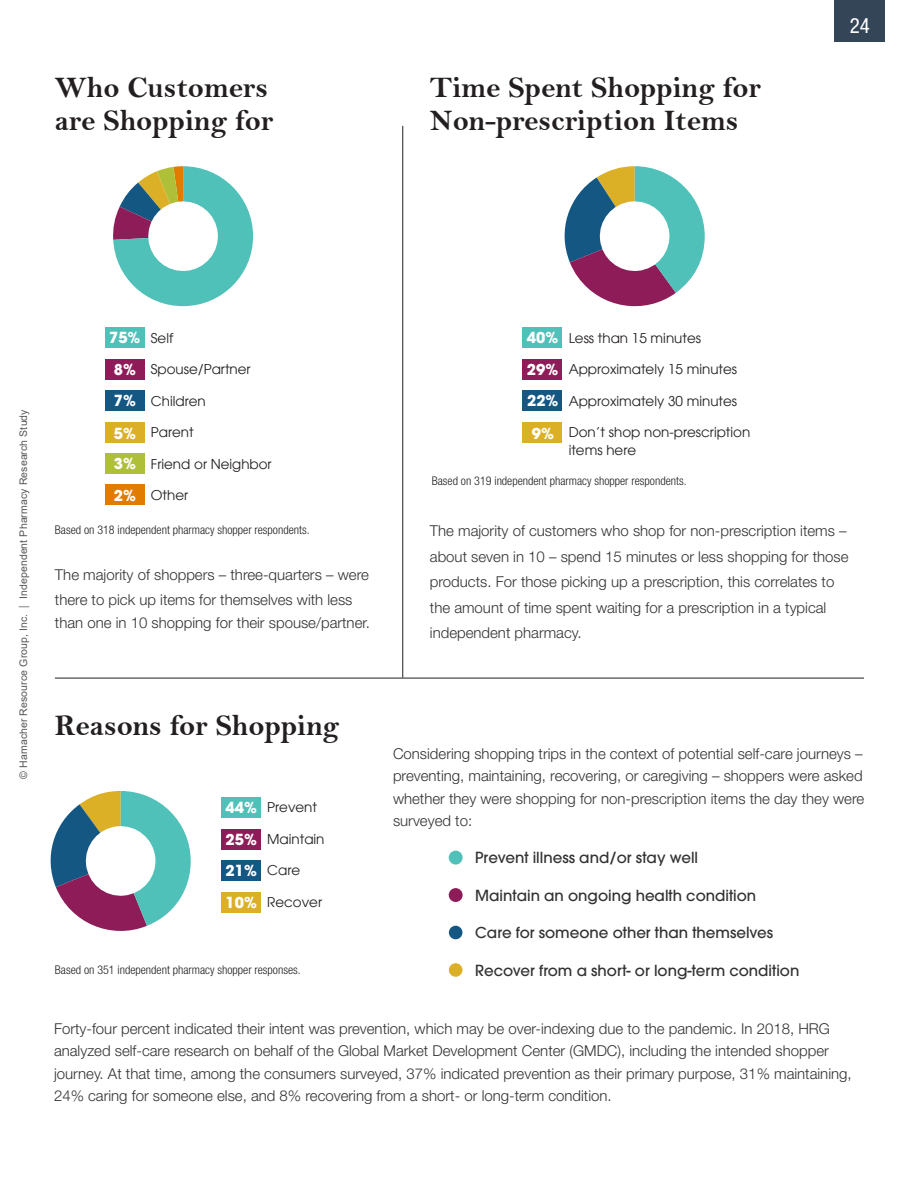
<style>
.page{position:relative;width:918px;height:1188px;background:#fff}
.page>*{position:absolute;margin:0;border:0;box-sizing:border-box;transform-origin:0 0}
.Serif_header{font:30px/33px "Bell MT Bold";color:#231f20}
.t1{font:condensed 21px "Helvetica Neue LT Std";color:#fff}
.Main_text{font:300 15px/22.5px "Helvetica Neue LT Std";color:#323234}
.t2{font:500 15px "Avant Garde";color:#323234}
.t3{font:700 15px "Avant Garde";color:#fff}
.Chart_lists{font:13.5px/18px "Avant Garde";color:#231f20}
.Sources{font:300 condensed 12px "Helvetica Neue LT Std";color:#231f20}
.t4{font:10.5px "Arial";letter-spacing:.01em;color:#57585a}
.s1{font-family:"Helvetica Neue LT Std"}
</style>
<div class="page">
<svg style="left:50px;top:791px;width:141px;height:140px"></svg>
<div style="left:221px;top:893px;width:40px;height:20px;background:#dcb026"></div>
<div style="left:221px;top:797px;width:40px;height:20px;background:#4fc1b8"></div>
<div style="left:221px;top:861px;width:40px;height:20px;background:#155783"></div>
<div style="left:221px;top:830px;width:40px;height:20px;background:#8e1c58"></div>
<hr style="left:55px;top:678px;width:809px;height:1px;background:#231f20">
<hr style="left:402px;top:126px;width:1px;height:552px;background:#231f20">
<div style="left:449px;top:851px;width:14px;height:14px;background:#4fc1b8;border-radius:50%"></div>
<div style="left:449px;top:888px;width:14px;height:14px;background:#8e1c58;border-radius:50%"></div>
<div style="left:449px;top:963px;width:13px;height:14px;background:#dcb026;border-radius:50%"></div>
<div style="left:449px;top:926px;width:13px;height:13px;background:#155783;border-radius:50%"></div>
<svg style="left:113px;top:166px;width:140px;height:140px"></svg>
<svg style="left:564px;top:166px;width:141px;height:141px"></svg>
<div style="left:105px;top:423px;width:39px;height:20px;background:#dcb026"></div>
<div style="left:105px;top:328px;width:39px;height:20px;background:#4fc1b8"></div>
<div style="left:105px;top:391px;width:39px;height:20px;background:#155783"></div>
<div style="left:105px;top:360px;width:39px;height:20px;background:#8e1c58"></div>
<div style="left:105px;top:454px;width:39px;height:20px;background:#afbf37"></div>
<div style="left:105px;top:485px;width:39px;height:20px;background:#e07c00"></div>
<div style="left:523px;top:423px;width:39px;height:20px;background:#dcb026"></div>
<div style="left:523px;top:328px;width:39px;height:20px;background:#4fc1b8"></div>
<div style="left:523px;top:391px;width:39px;height:20px;background:#155783"></div>
<div style="left:523px;top:360px;width:39px;height:20px;background:#8e1c58"></div>
<div style="left:835px;top:0;width:50px;height:42px;background:#344558"></div>
<p class="Serif_header" style="left:55px;top:70px;width:220px">Who Customers are Shopping for</p>
<p class="Serif_header" style="left:430px;top:70px;width:332px">Time Spent Shopping for<br>Non-prescription Items</p>
<h2 class="t1" style="left:850px;top:13px;width:22px">24</h2>
<p class="t4" style="left:16px;top:779px;width:371px;rotate:-90deg">© Hamacher Resource Group, Inc. <span class="s1">|</span> Independent Pharmacy Research Study</p>
<p class="t3" style="left:109px;top:328px;width:33px">75%</p>
<p class="t3" style="left:114px;top:360px;width:24px">8%</p>
<p class="t3" style="left:114px;top:391px;width:24px">7%</p>
<p class="t3" style="left:114px;top:423px;width:24px">5%</p>
<p class="t3" style="left:114px;top:454px;width:24px">3%</p>
<p class="t3" style="left:114px;top:485px;width:24px">2%</p>
<p class="Chart_lists" style="left:151px;top:329px;width:24px">Self</p>
<p class="Chart_lists" style="left:151px;top:360px;width:101px">Spouse/Partner</p>
<p class="Chart_lists" style="left:151px;top:392px;width:56px">Children</p>
<p class="Chart_lists" style="left:151px;top:423px;width:44px">Parent</p>
<p class="Chart_lists" style="left:151px;top:455px;width:122px">Friend or Neighbor</p>
<p class="Chart_lists" style="left:151px;top:486px;width:39px">Other</p>
<p class="t3" style="left:527px;top:328px;width:33px">40%</p>
<p class="t3" style="left:527px;top:360px;width:33px">29%</p>
<p class="t3" style="left:527px;top:391px;width:33px">22%</p>
<p class="t3" style="left:532px;top:423px;width:24px">9%</p>
<p class="Chart_lists" style="left:569px;top:329px;width:134px">Less than 15 minutes</p>
<p class="Chart_lists" style="left:569px;top:360px;width:170px">Approximately 15 minutes</p>
<p class="Chart_lists" style="left:569px;top:392px;width:170px">Approximately 30 minutes</p>
<p class="Chart_lists" style="left:569px;top:423px;width:183px">Don’t shop non-prescription items here</p>
<p class="Sources" style="left:432px;top:474px;width:256px">Based on 319 independent pharmacy shopper respondents.</p>
<p class="Sources" style="left:55px;top:523px;width:256px">Based on 318 independent pharmacy shopper respondents.</p>
<p class="Main_text" style="left:55px;top:562px;width:315px;line-height:25.5px">The majority of shoppers – three-quarters – were there to pick up items for themselves with less</p>
<p class="Main_text" style="left:55px;top:611px;width:317px">than one in 10 shopping for their spouse/partner.</p>
<p class="Main_text" style="left:430px;top:518px;width:420px;line-height:25.5px">The majority of customers who shop for non-prescription items – about seven in 10 – spend 15 minutes or less shopping for those products. For those picking up a prescription, this correlates to the amount of time spent waiting for a prescription in a typical independent pharmacy.</p>
<p class="Serif_header" style="left:55px;top:708px;width:286px">Reasons for Shopping</p>
<p class="t3" style="left:226px;top:798px;width:33px">44%</p>
<p class="t3" style="left:226px;top:830px;width:33px">25%</p>
<p class="t3" style="left:226px;top:861px;width:33px">21%</p>
<p class="t3" style="left:226px;top:893px;width:33px">10%</p>
<p class="Chart_lists" style="left:267px;top:799px;width:51px">Prevent</p>
<p class="Chart_lists" style="left:267px;top:830px;width:59px">Maintain</p>
<p class="Chart_lists" style="left:267px;top:862px;width:35px">Care</p>
<p class="Chart_lists" style="left:267px;top:893px;width:56px">Recover</p>
<p class="Main_text" style="left:393px;top:742px;width:473px;text-align:justify">Considering shopping trips in the context of potential self-care journeys – preventing, maintaining, recovering, or caregiving – shoppers were asked whether they were shopping for non-prescription items the day they were surveyed to:</p>
<p class="t2" style="left:448px;top:848px;width:251px">• Prevent illness and/or stay well</p>
<p class="t2" style="left:448px;top:886px;width:310px">• Maintain an ongoing health condition</p>
<p class="t2" style="left:448px;top:923px;width:327px">• Care for someone other than themselves</p>
<p class="Sources" style="left:55px;top:963px;width:247px">Based on 351 independent pharmacy shopper responses.</p>
<p class="t2" style="left:448px;top:961px;width:353px">• Recover from a short- or long-term condition</p>
<p class="Main_text" style="left:54px;top:1017px;width:799px">Forty-four percent indicated their intent was prevention, which may be over-indexing due to the pandemic. In 2018, HRG analyzed self-care research on behalf of the Global Market Development Center (GMDC), including the intended shopper journey. At that time, among the consumers surveyed, 37% indicated prevention as their primary purpose, 31% maintaining, 24% caring for someone else, and 8% recovering from a short- or long-term condition.</p>
</div>
